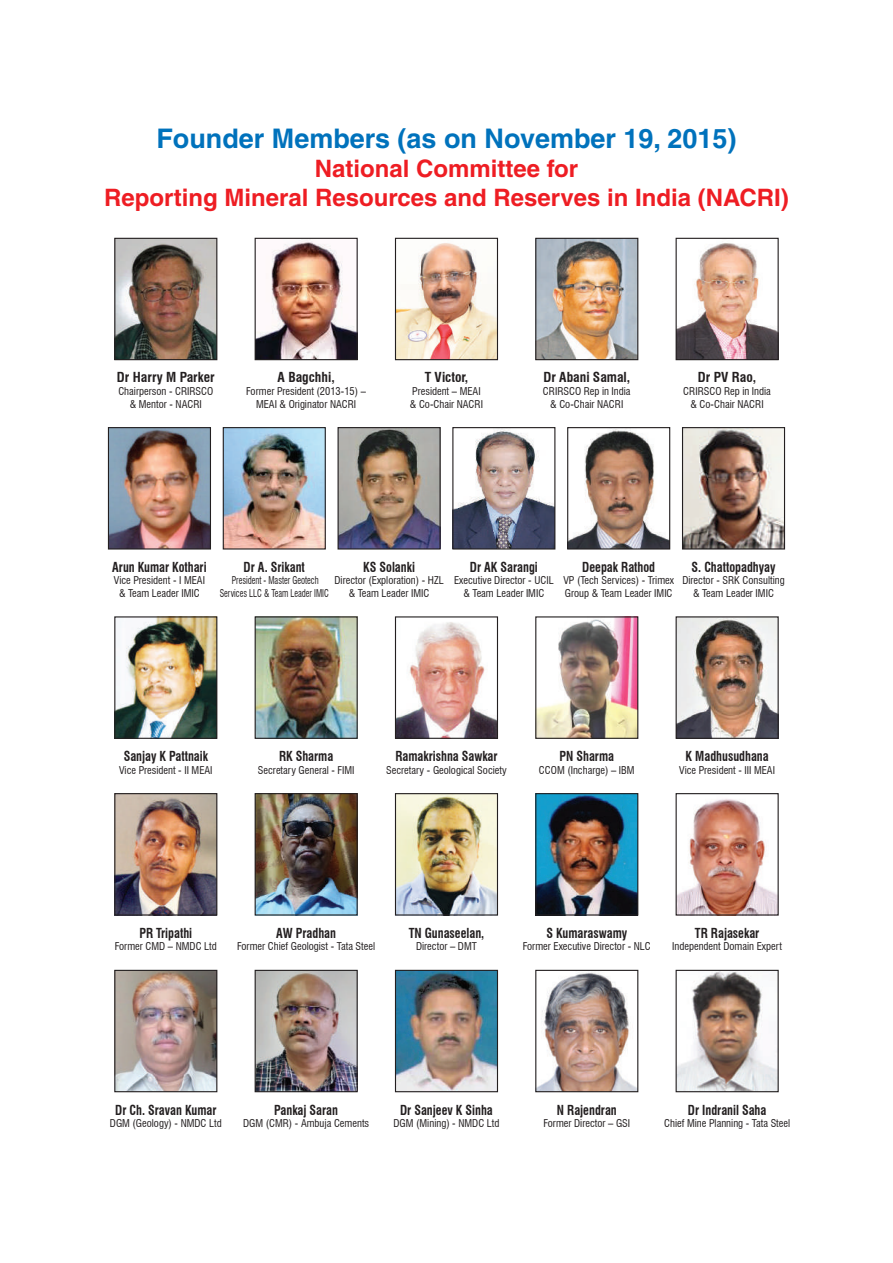
<style>
.page{position:relative;width:893px;height:1263px;background:#fff}
.page>*{position:absolute;margin:0;border:0;box-sizing:border-box;transform-origin:0 0}
.t1{font:700 27px "Helvetica";color:#0072bc}
.t2{font:700 24px/28.8px "Helvetica";color:#ee1d23;text-align:center}
.t3{font:700 condensed 13.5px "Swiss 721 BT";color:#231f20;scale:.9 1}
.t4{font:700 condensed 13.5px "Swiss 721 BT";color:#231f20}
.t5{font:condensed 10.5px/12.6px "Swiss 721 BT";color:#231f20;text-align:center}
.t6{font:condensed 10.5px/12.6px "Swiss 721 BT";color:#231f20;text-align:center;scale:.8 1}
</style>
<div class="page">
<img style="left:116px;top:618px;width:99px;height:119px">
<div style="left:114px;top:616px;width:103px;height:123px;border:1px solid #231f20"></div>
<img style="left:257px;top:618px;width:99px;height:119px">
<div style="left:255px;top:616px;width:103px;height:123px;border:1px solid #231f20"></div>
<img style="left:397px;top:622px;width:99px;height:115px">
<div style="left:395px;top:616px;width:103px;height:123px;border:1px solid #231f20"></div>
<img style="left:537px;top:618px;width:99px;height:119px">
<div style="left:535px;top:616px;width:103px;height:123px;border:1px solid #231f20"></div>
<img style="left:678px;top:618px;width:99px;height:119px">
<div style="left:676px;top:616px;width:103px;height:123px;border:1px solid #231f20"></div>
<img style="left:116px;top:795px;width:99px;height:118px">
<div style="left:114px;top:793px;width:103px;height:122px;border:1px solid #231f20"></div>
<img style="left:257px;top:795px;width:99px;height:118px">
<div style="left:255px;top:793px;width:103px;height:122px;border:1px solid #231f20"></div>
<img style="left:397px;top:795px;width:99px;height:118px">
<div style="left:395px;top:793px;width:103px;height:122px;border:1px solid #231f20"></div>
<img style="left:537px;top:795px;width:99px;height:118px">
<div style="left:535px;top:793px;width:103px;height:122px;border:1px solid #231f20"></div>
<img style="left:678px;top:799px;width:99px;height:114px">
<div style="left:676px;top:793px;width:103px;height:122px;border:1px solid #231f20"></div>
<img style="left:116px;top:972px;width:99px;height:118px">
<div style="left:114px;top:970px;width:103px;height:122px;border:1px solid #231f20"></div>
<img style="left:257px;top:972px;width:99px;height:118px">
<div style="left:255px;top:970px;width:103px;height:122px;border:1px solid #231f20"></div>
<img style="left:397px;top:972px;width:99px;height:118px">
<div style="left:395px;top:970px;width:103px;height:122px;border:1px solid #231f20"></div>
<img style="left:537px;top:972px;width:99px;height:118px">
<div style="left:535px;top:970px;width:103px;height:122px;border:1px solid #231f20"></div>
<img style="left:678px;top:972px;width:99px;height:118px">
<div style="left:676px;top:970px;width:103px;height:122px;border:1px solid #231f20"></div>
<img style="left:116px;top:240px;width:99px;height:118px">
<div style="left:114px;top:238px;width:103px;height:122px;border:1px solid #231f20"></div>
<img style="left:257px;top:240px;width:99px;height:118px">
<div style="left:255px;top:238px;width:103px;height:122px;border:1px solid #231f20"></div>
<img style="left:397px;top:243px;width:99px;height:115px">
<div style="left:395px;top:238px;width:103px;height:122px;border:1px solid #231f20"></div>
<img style="left:537px;top:240px;width:99px;height:118px">
<div style="left:535px;top:238px;width:103px;height:122px;border:1px solid #231f20"></div>
<img style="left:678px;top:243px;width:99px;height:115px">
<div style="left:676px;top:238px;width:103px;height:122px;border:1px solid #231f20"></div>
<img style="left:110px;top:429px;width:99px;height:118px">
<div style="left:108px;top:427px;width:103px;height:122px;border:1px solid #231f20"></div>
<img style="left:225px;top:429px;width:99px;height:118px">
<div style="left:223px;top:427px;width:103px;height:122px;border:1px solid #231f20"></div>
<img style="left:340px;top:429px;width:99px;height:118px">
<div style="left:338px;top:427px;width:103px;height:122px;border:1px solid #231f20"></div>
<img style="left:454px;top:429px;width:99px;height:118px">
<div style="left:452px;top:427px;width:103px;height:122px;border:1px solid #231f20"></div>
<img style="left:569px;top:429px;width:99px;height:118px">
<div style="left:567px;top:427px;width:103px;height:122px;border:1px solid #231f20"></div>
<img style="left:684px;top:429px;width:99px;height:118px">
<div style="left:682px;top:427px;width:103px;height:122px;border:1px solid #231f20"></div>
<h1 class="t1" style="left:156px;top:122px;width:582px">Founder Members (as on November 19, 2015)</h1>
<h2 class="t2" style="left:104px;top:154px;width:686px">National Committee for<br>Reporting Mineral Resources and Reserves in India (NACRI)</h2>
<p class="t4" style="left:117px;top:369px;width:99px">Dr Harry M Parker</p>
<p class="t5" style="left:118px;top:385px;width:96px">Chairperson - CRIRSCO &amp; Mentor - NACRI</p>
<p class="t4" style="left:278px;top:369px;width:59px">A Bagchhi,</p>
<p class="t5" style="left:246px;top:385px;width:121px">Former President (2013-15) –<br>MEAI &amp; Originator NACRI</p>
<p class="t4" style="left:425px;top:369px;width:45px">T Victor,</p>
<p class="t5" style="left:410px;top:385px;width:75px;text-align:left">President – MEAI &amp; Co-Chair NACRI</p>
<p class="t4" style="left:543px;top:369px;width:88px">Dr Abani Samal,</p>
<p class="t5" style="left:543px;top:385px;width:89px">CRIRSCO Rep in India &amp; Co-Chair NACRI</p>
<p class="t4" style="left:698px;top:369px;width:60px">Dr PV Rao,</p>
<p class="t5" style="left:683px;top:385px;width:89px">CRIRSCO Rep in India &amp; Co-Chair NACRI</p>
<p class="t3" style="left:112px;top:559px;width:106px">Arun Kumar Kothari</p>
<p class="t5" style="left:114px;top:574px;width:93px">Vice President - I MEAI &amp; Team Leader IMIC</p>
<p class="t3" style="left:244px;top:559px;width:70px">Dr A. Srikant</p>
<p class="t6" style="left:220px;top:574px;width:138px">President - Master Geotech<br>Services LLC &amp; Team Leader IMIC</p>
<p class="t3" style="left:363px;top:559px;width:59px">KS Solanki</p>
<p class="t5" style="left:334px;top:574px;width:111px">Director (Exploration) - HZL &amp; Team Leader IMIC</p>
<p class="t3" style="left:470px;top:559px;width:77px">Dr AK Sarangi</p>
<p class="t5" style="left:454px;top:574px;width:101px">Executive Director - UCIL &amp; Team Leader IMIC</p>
<p class="t3" style="left:582px;top:559px;width:82px">Deepak Rathod</p>
<p class="t5" style="left:563px;top:574px;width:112px;text-align:left">VP (Tech Services) - Trimex<br>Group &amp; Team Leader IMIC</p>
<p class="t3" style="left:692px;top:559px;width:95px">S. Chattopadhyay</p>
<p class="t5" style="left:682px;top:574px;width:104px">Director - SRK Consulting &amp; Team Leader IMIC</p>
<p class="t3" style="left:124px;top:748px;width:95px">Sanjay K Pattnaik</p>
<p class="t5" style="left:119px;top:764px;width:95px">Vice President - II MEAI</p>
<p class="t3" style="left:279px;top:748px;width:62px">RK Sharma</p>
<p class="t5" style="left:258px;top:764px;width:98px">Secretary General - FIMI</p>
<p class="t3" style="left:395px;top:748px;width:115px">Ramakrishna Sawkar</p>
<p class="t5" style="left:386px;top:764px;width:122px">Secretary - Geological Society</p>
<p class="t3" style="left:560px;top:748px;width:62px">PN Sharma</p>
<p class="t5" style="left:539px;top:764px;width:97px">CCOM (Incharge) – IBM</p>
<p class="t3" style="left:686px;top:748px;width:94px">K Madhusudhana</p>
<p class="t5" style="left:679px;top:764px;width:97px">Vice President - III MEAI</p>
<p class="t3" style="left:139px;top:925px;width:60px">PR Tripathi</p>
<p class="t5" style="left:115px;top:940px;width:104px">Former CMD – NMDC Ltd</p>
<p class="t3" style="left:276px;top:925px;width:68px">AW Pradhan</p>
<p class="t5" style="left:237px;top:940px;width:139px">Former Chief Geologist - Tata Steel</p>
<p class="t3" style="left:409px;top:925px;width:86px">TN Gunaseelan,</p>
<p class="t5" style="left:416px;top:940px;width:62px">Director – DMT</p>
<p class="t3" style="left:546px;top:925px;width:91px">S Kumaraswamy</p>
<p class="t5" style="left:523px;top:940px;width:130px">Former Executive Director - NLC</p>
<p class="t3" style="left:695px;top:925px;width:73px">TR Rajasekar</p>
<p class="t5" style="left:672px;top:940px;width:111px">Independent Domain Expert</p>
<p class="t3" style="left:115px;top:1101px;width:114px">Dr Ch. Sravan Kumar</p>
<p class="t5" style="left:110px;top:1117px;width:113px">DGM (Geology) - NMDC Ltd</p>
<p class="t3" style="left:274px;top:1101px;width:72px">Pankaj Saran</p>
<p class="t5" style="left:243px;top:1117px;width:128px">DGM (CMR) - Ambuja Cements</p>
<p class="t3" style="left:400px;top:1101px;width:105px">Dr Sanjeev K Sinha</p>
<p class="t5" style="left:393px;top:1117px;width:107px">DGM (Mining) - NMDC Ltd</p>
<p class="t3" style="left:557px;top:1101px;width:68px">N Rajendran</p>
<p class="t5" style="left:543px;top:1117px;width:88px">Former Director – GSI</p>
<p class="t3" style="left:688px;top:1101px;width:89px">Dr Indranil Saha</p>
<p class="t5" style="left:664px;top:1117px;width:128px">Chief Mine Planning - Tata Steel</p>
</div>
